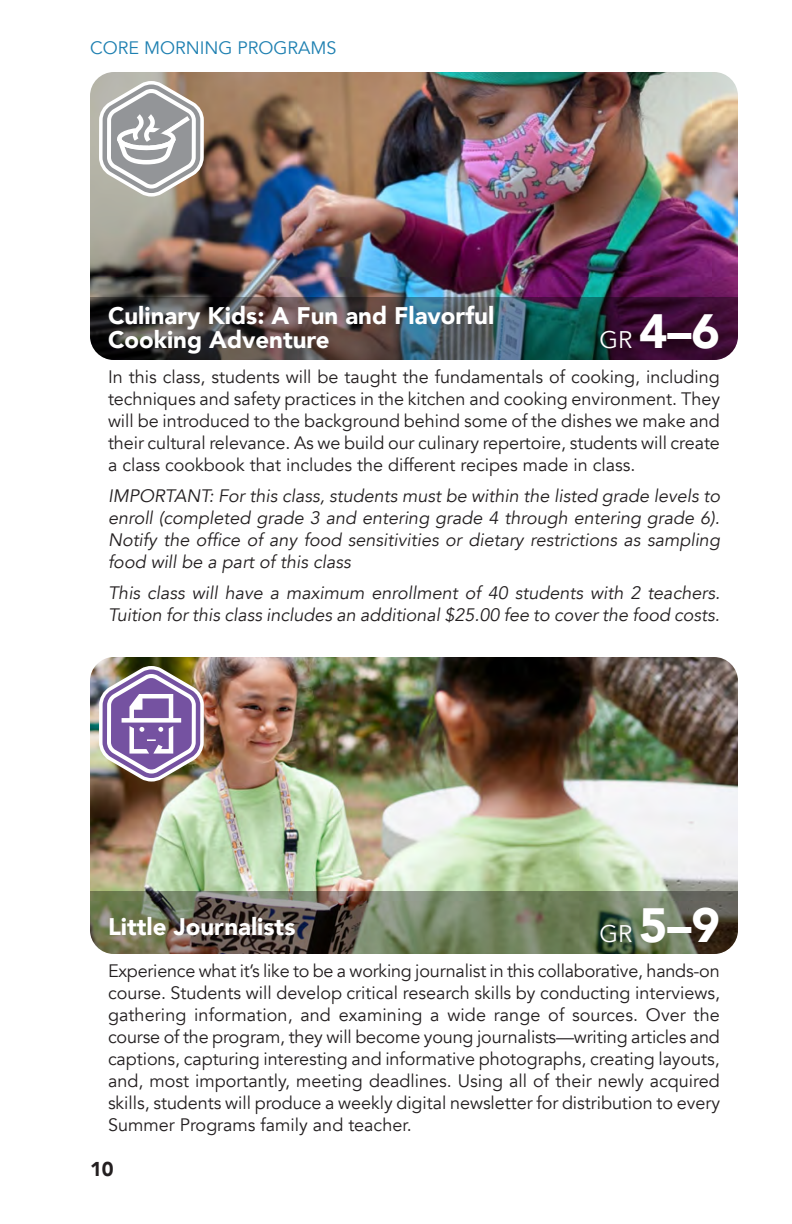
<style>
.page{position:relative;width:792px;height:1224px;background:#fff}
.page>*{position:absolute;margin:0;border:0;box-sizing:border-box;transform-origin:0 0}
.t1{font:900 48px "Avenir";color:#fff}
.Course_Heading{font:900 24px/24px "Avenir";color:#fff}
.t2{font:900 20px "Avenir";color:#231f20}
.Body-Gotham_8_11{font:18px/22px "Avenir";color:#231f20;text-align:justify}
.Body-Gotham_8_11-2{font:italic 18px/22px "Avenir";color:#231f20;text-align:justify}
.t3{font:18px "Avenir";color:#1e80b1}
.s1{font-weight:400;font-size:24px}
</style>
<div class="page">
<img style="left:90px;top:657px;width:648px;height:234px">
<img style="left:90px;top:891px;width:648px;height:63px">
<img style="left:90px;top:72px;width:648px;height:225px">
<img style="left:90px;top:297px;width:648px;height:63px">
<svg style="left:99px;top:81px;width:105px;height:116px"></svg>
<img style="left:99px;top:666px;width:105px;height:116px">
<p class="t3" style="left:90px;top:37px;width:248px">CORE MORNING PROGRAMS</p>
<p class="Course_Heading" style="left:108px;top:303px;width:388px">Culinary Kids: A Fun and Flavorful<br>Cooking Adventure</p>
<p class="t1" style="left:600px;top:290px;width:122px"><span class="s1">GR</span> 4–6</p>
<p class="Body-Gotham_8_11" style="left:108px;top:366px;width:614px">In this class, students will be taught the fundamentals of cooking, including techniques and safety practices in the kitchen and cooking environment. They will be introduced to the background behind some of the dishes we make and their cultural relevance. As we build our culinary repertoire, students will create a class cookbook that includes the different recipes made in class.</p>
<p class="Body-Gotham_8_11-2" style="left:108px;top:485px;width:614px">IMPORTANT: For this class, students must be within the listed grade levels to enroll (completed grade 3 and entering grade 4 through entering grade 6).<br>Notify the office of any food sensitivities or dietary restrictions as sampling food will be a part of this class</p>
<p class="Body-Gotham_8_11-2" style="left:108px;top:582px;width:614px">This class will have a maximum enrollment of 40 students with 2 teachers.<br>Tuition for this class includes an additional $25.00 fee to cover the food costs.</p>
<p class="Course_Heading" style="left:108px;top:914px;width:189px">Little Journalists</p>
<p class="t1" style="left:600px;top:884px;width:122px"><span class="s1">GR</span> 5–9</p>
<p class="Body-Gotham_8_11" style="left:108px;top:960px;width:614px">Experience what it’s like to be a working journalist in this collaborative, hands-on course. Students will develop critical research skills by conducting interviews, gathering information, and examining a wide range of sources. Over the course of the program, they will become young journalists—writing articles and captions, capturing interesting and informative photographs, creating layouts, and, most importantly, meeting deadlines. Using all of their newly acquired skills, students will produce a weekly digital newsletter for distribution to every Summer Programs family and teacher.</p>
<p class="t2" style="left:90px;top:1152px;width:25px">10</p>
</div>
